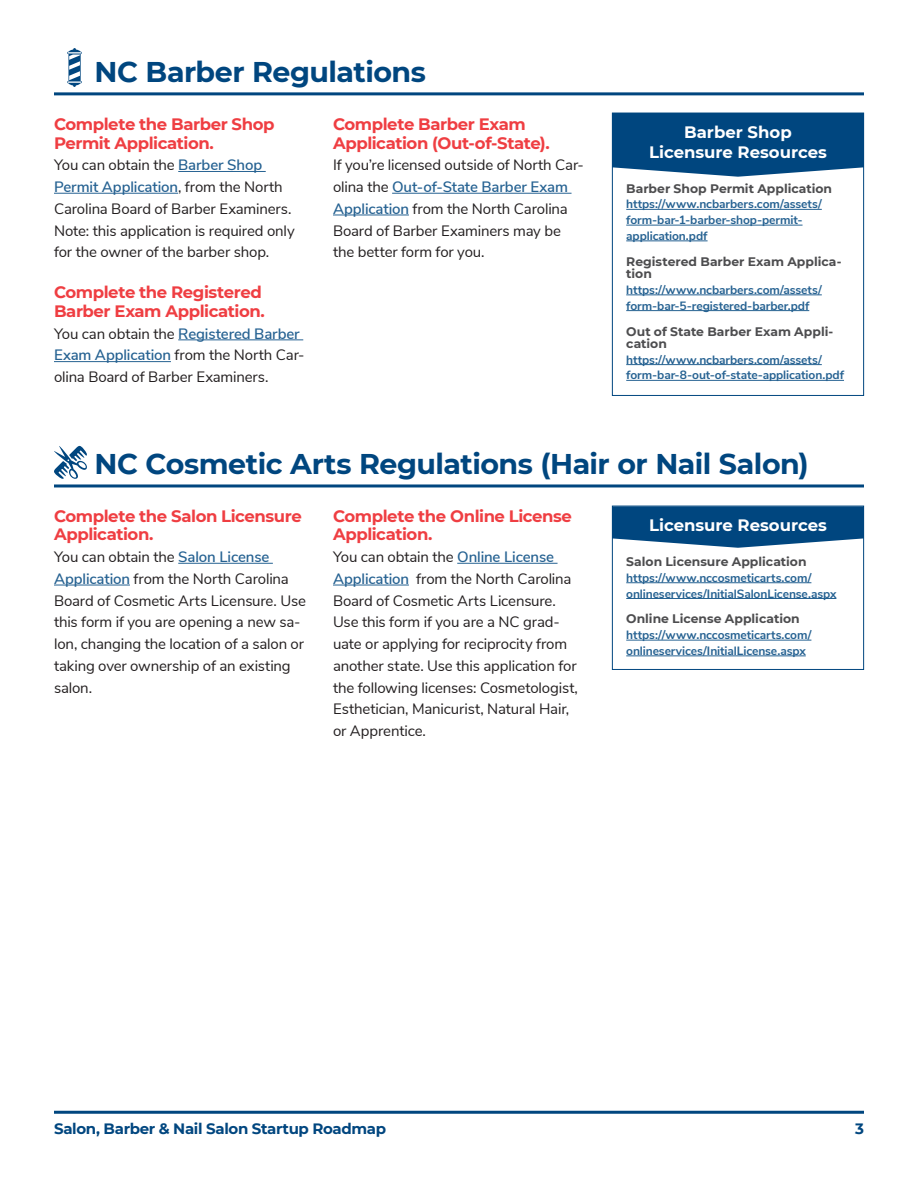
<style>
.page{position:relative;width:918px;height:1188px;background:#fff}
.page>*{position:absolute;margin:0;border:0;box-sizing:border-box;transform-origin:0 0}
.Heading_1{font:700 28.5px "Montserrat";letter-spacing:-.02em;color:#00467f}
.Heading_2{font:700 16.5px/18.8px "Montserrat";letter-spacing:-.025em;color:#ef3e42}
.Heading_3{font:700 16.5px/19.5px "Montserrat";color:#fff;text-align:center}
.t1{font:15px/21.8px "Nunito Sans";letter-spacing:-.01em;color:#231f20}
.t2{font:700 15px "Montserrat";letter-spacing:-.025em;color:#00467f}
.Heading_4{font:700 12.3px/12.3px "Montserrat";color:#4d4d4f}
.Sidebar_URL{font:700 12px/15.8px "Nunito Sans";letter-spacing:-.01em;color:#266292}
.s1{font-weight:600;color:#266292}
</style>
<div class="page">
<hr style="left:54px;top:1111px;width:810px;height:3px;background:#00467f">
<svg style="left:614px;top:508px;width:248px;height:40px;background:#1e5c8e"></svg>
<svg style="left:614px;top:115px;width:248px;height:62px;background:#145489"></svg>
<hr style="left:54px;top:92px;width:810px;height:3px;background:#00467f">
<hr style="left:178px;top:171px;width:88px;height:1px;background:#266292">
<hr style="left:54px;top:193px;width:124px;height:1px;background:#266292">
<hr style="left:178px;top:339px;width:125px;height:1px;background:#266292">
<hr style="left:54px;top:361px;width:117px;height:1px;background:#266292">
<hr style="left:54px;top:484px;width:810px;height:3px;background:#00467f">
<hr style="left:178px;top:563px;width:95px;height:1px;background:#266292">
<hr style="left:54px;top:585px;width:76px;height:1px;background:#266292">
<hr style="left:392px;top:193px;width:180px;height:1px;background:#266292">
<hr style="left:333px;top:215px;width:76px;height:1px;background:#266292">
<svg style="left:67px;top:48px;width:15px;height:39px"></svg>
<svg style="left:54px;top:446px;width:33px;height:33px"></svg>
<hr style="left:457px;top:563px;width:101px;height:1px;background:#266292">
<hr style="left:333px;top:585px;width:76px;height:1px;background:#266292">
<hr style="left:626px;top:582px;width:185px;height:1px;background:#266292">
<hr style="left:626px;top:598px;width:210px;height:1px;background:#266292">
<hr style="left:626px;top:640px;width:185px;height:1px;background:#266292">
<hr style="left:626px;top:656px;width:180px;height:1px;background:#266292">
<div style="left:612px;top:506px;width:252px;height:164px;border:1px solid #00467f"></div>
<hr style="left:626px;top:209px;width:196px;height:1px;background:#266292">
<hr style="left:626px;top:225px;width:177px;height:1px;background:#266292">
<hr style="left:626px;top:241px;width:82px;height:1px;background:#266292">
<hr style="left:626px;top:295px;width:196px;height:1px;background:#266292">
<hr style="left:626px;top:310px;width:183px;height:1px;background:#266292">
<hr style="left:626px;top:364px;width:196px;height:1px;background:#266292">
<hr style="left:626px;top:380px;width:218px;height:1px;background:#266292">
<div style="left:612px;top:113px;width:252px;height:283px;border:1px solid #00467f"></div>
<p class="Heading_1" style="left:94px;top:51px;width:333px">NC Barber Regulations</p>
<p class="Heading_2" style="left:54px;top:114px;width:222px">Complete the Barber Shop<br>Permit Application.</p>
<p class="t1" style="left:54px;top:153px;width:242px">You can obtain the <span class="s1">Barber Shop Permit Application</span>, from the North Carolina Board of Barber Examiners.<br>Note: this application is required only for the owner of the barber shop.</p>
<p class="Heading_2" style="left:54px;top:282px;width:212px">Complete the Registered<br>Barber Exam Application.</p>
<p class="t1" style="left:54px;top:322px;width:252px">You can obtain the <span class="s1">Registered Barber<br>Exam Application</span> from the North Car&shy;olina Board of Barber Examiners.</p>
<p class="Heading_2" style="left:333px;top:114px;width:218px">Complete Barber Exam<br>Application (Out-of-State).</p>
<p class="t1" style="left:333px;top:153px;width:252px">If you’re licensed outside of North Car&shy;olina the <span class="s1">Out-of-State Barber Exam Application</span> from the North Carolina Board of Barber Examiners may be the better form for you.</p>
<p class="Heading_3" style="left:649px;top:122px;width:179px">Barber Shop<br>Licensure Resources</p>
<p class="Heading_4" style="left:626px;top:182px;width:207px">Barber Shop Permit Application</p>
<p class="Sidebar_URL" style="left:626px;top:196px;width:197px">https://www.ncbarbers.com/assets/ form-bar-1-barber-shop-permit&shy;application.pdf</p>
<p class="Heading_4" style="left:626px;top:255px;width:217px">Registered Barber Exam Applica&shy;tion</p>
<p class="Sidebar_URL" style="left:626px;top:281px;width:197px">https://www.ncbarbers.com/assets/ form-bar-5-registered-barber.pdf</p>
<p class="Heading_4" style="left:626px;top:324px;width:209px">Out of State Barber Exam Appli&shy;cation</p>
<p class="Sidebar_URL" style="left:626px;top:351px;width:219px">https://www.ncbarbers.com/assets/ form-bar-8-out-of-state-application.pdf</p>
<p class="Heading_1" style="left:94px;top:443px;width:716px">NC Cosmetic Arts Regulations (Hair or Nail Salon)</p>
<p class="Heading_2" style="left:54px;top:506px;width:249px">Complete the Salon Licensure<br>Application.</p>
<p class="t1" style="left:54px;top:545px;width:253px">You can obtain the <span class="s1">Salon License<br>Application</span> from the North Carolina<br>Board of Cosmetic Arts Licensure. Use this form if you are opening a new sa&shy;lon, changing the location of a salon or taking over ownership of an existing salon.</p>
<p class="Heading_2" style="left:333px;top:506px;width:241px">Complete the Online License<br>Application.</p>
<p class="t1" style="left:333px;top:545px;width:247px">You can obtain the <span class="s1">Online License Application</span> from the North Carolina Board of Cosmetic Arts Licensure.<br>Use this form if you are a NC grad&shy;uate or applying for reciprocity from another state. Use this application for the following licenses: Cosmetologist, Esthetician, Manicurist, Natural Hair, or Apprentice.</p>
<p class="Heading_3" style="left:649px;top:515px;width:179px">Licensure Resources</p>
<p class="Heading_4" style="left:626px;top:555px;width:182px">Salon Licensure Application</p>
<p class="Sidebar_URL" style="left:626px;top:569px;width:212px">https://www.nccosmeticarts.com/ onlineservices/InitialSalonLicense.aspx</p>
<p class="Heading_4" style="left:626px;top:612px;width:175px">Online License Application</p>
<p class="Sidebar_URL" style="left:626px;top:626px;width:187px">https://www.nccosmeticarts.com/ onlineservices/InitialLicense.aspx</p>
<p class="t2" style="left:54px;top:1118px;width:334px">Salon, Barber &amp; Nail Salon Startup Roadmap</p>
<p class="t2" style="left:855px;top:1118px;width:10px">3</p>
</div>
